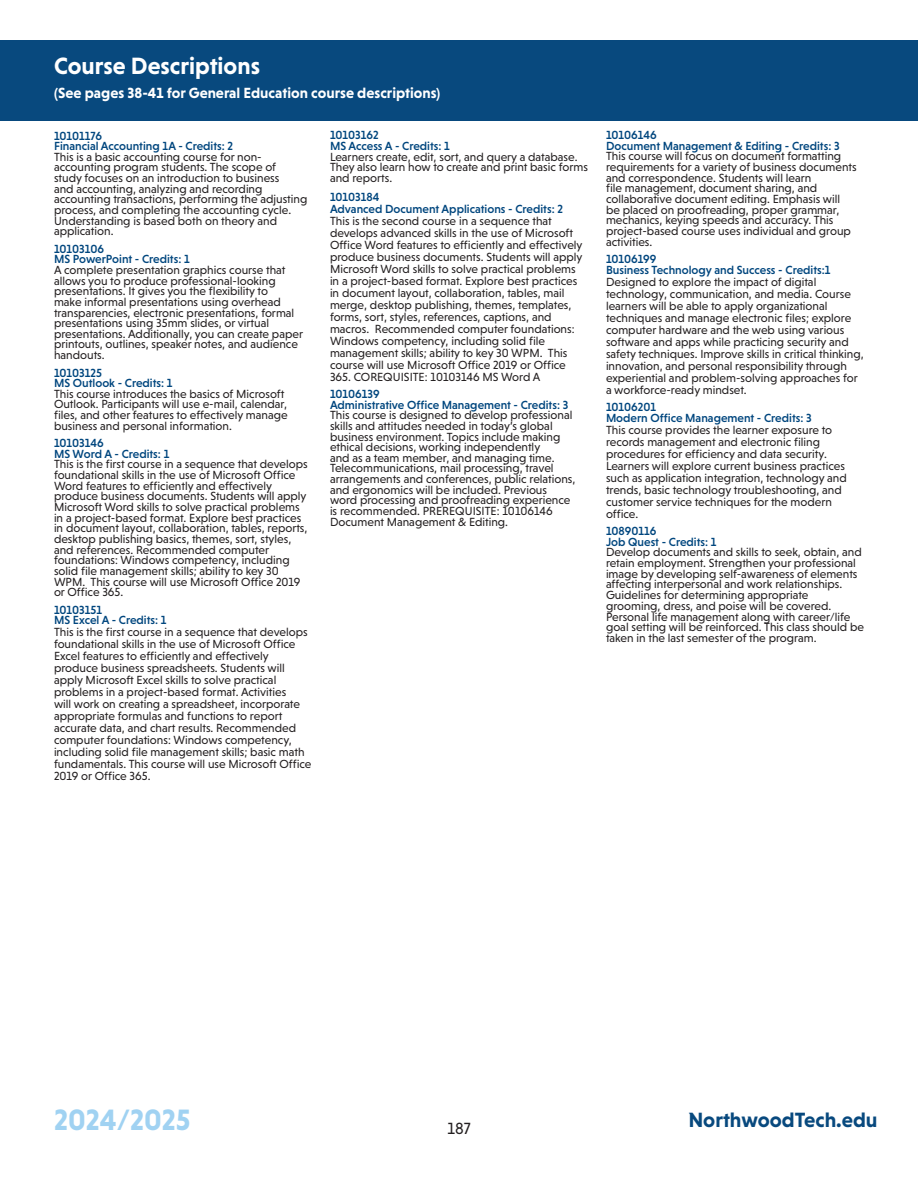
<style>
.page{position:relative;width:918px;height:1188px;background:#fff}
.page>*{position:absolute;margin:0;border:0;box-sizing:border-box;transform-origin:0 0}
.t1{font:700 30px "Niveau Grotesk";color:#a0d2f2}
.B2_-_Pro_Cert_header{font:700 24px "Niveau Grotesk";color:#fff}
.t2{font:700 21px "Niveau Grotesk";color:#08497e}
.t3{font:16.5px "Niveau Grotesk";color:#231f20}
.Pro_Cert_designation_Fin_Aid_Eligible{font:700 15px "Niveau Grotesk";color:#fff}
.D1_-_Descriptions_text{font:12px/10.6px "Niveau Grotesk";color:#231f20}
.D2_-_Descriptions_text_bold{font:500 12px "Niveau Grotesk";color:#00467e}
</style>
<div class="page">
<div style="left:0;top:40px;width:918px;height:82px;background:#08497e"></div>
<p class="B2_-_Pro_Cert_header" style="left:54px;top:52px;width:208px">Course Descriptions</p>
<p class="Pro_Cert_designation_Fin_Aid_Eligible" style="left:54px;top:85px;width:388px">(See pages 38-41 for General Education course descriptions)</p>
<p class="D2_-_Descriptions_text_bold" style="left:54px;top:129px;width:50px">10101176</p>
<p class="D2_-_Descriptions_text_bold" style="left:54px;top:139px;width:181px">Financial Accounting 1A - Credits: 2</p>
<p class="D1_-_Descriptions_text" style="left:54px;top:151px;width:255px">This is a basic accounting course for non&shy;accounting program students. The scope of<br>study focuses on an introduction to business<br>and accounting, analyzing and recording accounting transactions, performing the adjusting process, and completing the accounting cycle.<br>Understanding is based both on theory and application.</p>
<p class="D2_-_Descriptions_text_bold" style="left:54px;top:242px;width:52px">10103106</p>
<p class="D2_-_Descriptions_text_bold" style="left:54px;top:252px;width:137px">MS PowerPoint - Credits: 1</p>
<p class="D1_-_Descriptions_text" style="left:54px;top:265px;width:251px">A complete presentation graphics course that allows you to produce professional-looking presentations. It gives you the flexibility to<br>make informal presentations using overhead transparencies, electronic presentations, formal presentations using 35mm slides, or virtual presentations. Additionally, you can create paper printouts, outlines, speaker notes, and audience handouts.</p>
<p class="D2_-_Descriptions_text_bold" style="left:54px;top:366px;width:50px">10103125</p>
<p class="D2_-_Descriptions_text_bold" style="left:54px;top:376px;width:120px">MS Outlook - Credits: 1</p>
<p class="D1_-_Descriptions_text" style="left:54px;top:388px;width:235px">This course introduces the basics of Microsoft Outlook. Participants will use e-mail, calendar, files, and other features to effectively manage business and personal information.</p>
<p class="D2_-_Descriptions_text_bold" style="left:54px;top:436px;width:51px">10103146</p>
<p class="D2_-_Descriptions_text_bold" style="left:54px;top:447px;width:117px">MS Word A - Credits: 1</p>
<p class="D1_-_Descriptions_text" style="left:54px;top:459px;width:255px">This is the first course in a sequence that develops foundational skills in the use of Microsoft Office Word features to efficiently and effectively produce business documents. Students will apply Microsoft Word skills to solve practical problems in a project-based format. Explore best practices in document layout, collaboration, tables, reports, desktop publishing basics, themes, sort, styles, and references. Recommended computer foundations: Windows competency, including solid file management skills; ability to key 30<br>WPM. This course will use Microsoft Office 2019 or Office 365.</p>
<p class="D2_-_Descriptions_text_bold" style="left:54px;top:603px;width:50px">10103151</p>
<p class="D2_-_Descriptions_text_bold" style="left:54px;top:613px;width:114px">MS Excel A - Credits: 1</p>
<p class="D1_-_Descriptions_text" style="left:54px;top:626px;width:259px;line-height:12px">This is the first course in a sequence that develops foundational skills in the use of Microsoft Office Excel features to efficiently and effectively produce business spreadsheets. Students will apply Microsoft Excel skills to solve practical problems in a project-based format. Activities<br>will work on creating a spreadsheet, incorporate appropriate formulas and functions to report accurate data, and chart results. Recommended computer foundations: Windows competency, including solid file management skills; basic math fundamentals. This course will use Microsoft Office 2019 or Office 365.</p>
<p class="D2_-_Descriptions_text_bold" style="left:330px;top:128px;width:50px">10103162</p>
<p class="D2_-_Descriptions_text_bold" style="left:330px;top:139px;width:121px">MS Access A - Credits: 1</p>
<p class="D1_-_Descriptions_text" style="left:330px;top:151px;width:260px">Learners create, edit, sort, and query a database.<br>They also learn how to create and print basic forms and reports.</p>
<p class="D2_-_Descriptions_text_bold" style="left:330px;top:190px;width:51px">10103184</p>
<p class="D2_-_Descriptions_text_bold" style="left:330px;top:202px;width:235px">Advanced Document Applications - Credits: 2</p>
<p class="D1_-_Descriptions_text" style="left:330px;top:214px;width:254px;line-height:12px">This is the second course in a sequence that develops advanced skills in the use of Microsoft Office Word features to efficiently and effectively produce business documents. Students will apply Microsoft Word skills to solve practical problems in a project-based format. Explore best practices in document layout, collaboration, tables, mail merge, desktop publishing, themes, templates, forms, sort, styles, references, captions, and macros. Recommended computer foundations:<br>Windows competency, including solid file management skills; ability to key 30 WPM. This course will use Microsoft Office 2019 or Office 365. COREQUISITE: 10103146 MS Word A</p>
<p class="D2_-_Descriptions_text_bold" style="left:330px;top:387px;width:51px">10106139</p>
<p class="D2_-_Descriptions_text_bold" style="left:330px;top:398px;width:240px">Administrative Office Management - Credits: 3</p>
<p class="D1_-_Descriptions_text" style="left:330px;top:410px;width:247px">This course is designed to develop professional skills and attitudes needed in today’s global business environment. Topics include making ethical decisions, working independently<br>and as a team member, and managing time.<br>Telecommunications, mail processing, travel arrangements and conferences, public relations, and ergonomics will be included. Previous word processing and proofreading experience is recommended. PREREQUISITE: 10106146<br>Document Management &amp; Editing.</p>
<p class="D2_-_Descriptions_text_bold" style="left:606px;top:128px;width:52px">10106146</p>
<p class="D2_-_Descriptions_text_bold" style="left:606px;top:139px;width:235px">Document Management &amp; Editing - Credits: 3</p>
<p class="D1_-_Descriptions_text" style="left:606px;top:151px;width:252px">This course will focus on document formatting requirements for a variety of business documents and correspondence. Students will learn<br>file management, document sharing, and collaborative document editing. Emphasis will be placed on proofreading, proper grammar, mechanics, keying speeds and accuracy. This project-based course uses individual and group activities.</p>
<p class="D2_-_Descriptions_text_bold" style="left:606px;top:252px;width:52px">10106199</p>
<p class="D2_-_Descriptions_text_bold" style="left:606px;top:263px;width:226px">Business Technology and Success - Credits:1</p>
<p class="D1_-_Descriptions_text" style="left:606px;top:275px;width:259px;line-height:12px">Designed to explore the impact of digital technology, communication, and media. Course learners will be able to apply organizational techniques and manage electronic files; explore computer hardware and the web using various software and apps while practicing security and safety techniques. Improve skills in critical thinking, innovation, and personal responsibility through experiential and problem-solving approaches for a workforce-ready mindset.</p>
<p class="D2_-_Descriptions_text_bold" style="left:606px;top:400px;width:52px">10106201</p>
<p class="D2_-_Descriptions_text_bold" style="left:606px;top:411px;width:207px">Modern Office Management - Credits: 3</p>
<p class="D1_-_Descriptions_text" style="left:606px;top:424px;width:242px;line-height:12px">This course provides the learner exposure to records management and electronic filing procedures for efficiency and data security.<br>Learners will explore current business practices such as application integration, technology and trends, basic technology troubleshooting, and customer service techniques for the modern office.</p>
<p class="D2_-_Descriptions_text_bold" style="left:606px;top:524px;width:52px">10890116</p>
<p class="D2_-_Descriptions_text_bold" style="left:606px;top:535px;width:112px">Job Quest - Credits: 1</p>
<p class="D1_-_Descriptions_text" style="left:606px;top:547px;width:259px">Develop documents and skills to seek, obtain, and retain employment. Strengthen your professional image by developing self-awareness of elements affecting interpersonal and work relationships.<br>Guidelines for determining appropriate grooming, dress, and poise will be covered.<br>Personal life management along with career/life goal setting will be reinforced. This class should be taken in the last semester of the program.</p>
<h1 class="t1" style="left:54px;top:1102px;width:138px">2024/2025</h1>
<h3 class="t3" style="left:447px;top:1119px;width:25px">187</h3>
<h3 class="t2" style="left:689px;top:1108px;width:190px">NorthwoodTech.edu</h3>
</div>
